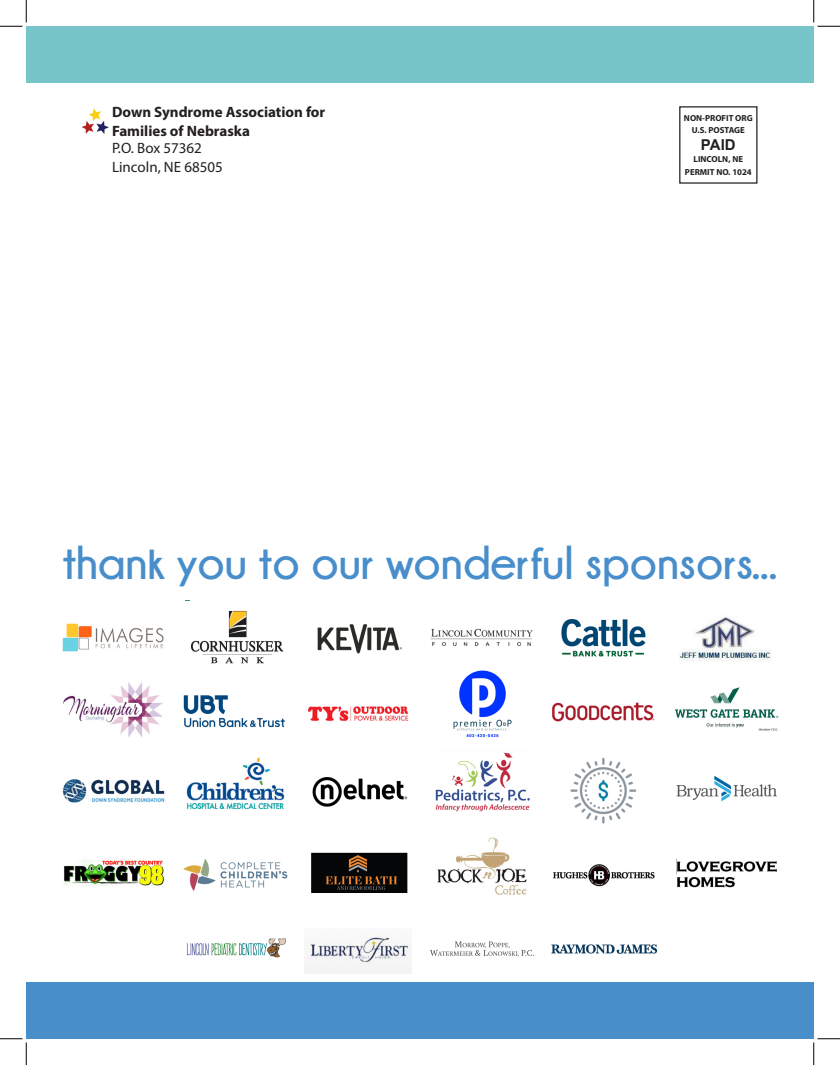
<style>
.page{position:relative;width:840px;height:1065px;background:#fff}
.page>*{position:absolute;margin:0;border:0;box-sizing:border-box;transform-origin:0 0}
.t1{font:700 47.5px "Champagne&Limousines";color:#488ecb}
.t2{font:700 15px "Myriad Pro";color:#231f20}
.t3{font:15px "Myriad Pro";color:#231f20}
.t4{font:700 15px "Arial";color:#231f20}
.t5{font:700 8.75px "Myriad Pro";color:#231f20}
</style>
<div class="page">
<div style="left:26px;top:982px;width:788px;height:57px;background:#488ecb"></div>
<div style="left:26px;top:26px;width:788px;height:56px;background:#77c5c9"></div>
<img style="left:62px;top:779px;width:103px;height:24px">
<img style="left:552px;top:702px;width:103px;height:20px">
<img style="left:64px;top:859px;width:100px;height:27px">
<img style="left:551px;top:944px;width:107px;height:10px">
<img style="left:453px;top:670px;width:59px;height:68px">
<img style="left:437px;top:837px;width:90px;height:58px">
<img style="left:435px;top:752px;width:95px;height:60px">
<img style="left:183px;top:858px;width:105px;height:33px">
<img style="left:62px;top:623px;width:102px;height:29px">
<img style="left:63px;top:682px;width:100px;height:55px">
<img style="left:675px;top:687px;width:104px;height:44px">
<img style="left:676px;top:775px;width:101px;height:27px">
<img style="left:676px;top:858px;width:101px;height:30px">
<img style="left:430px;top:628px;width:103px;height:19px">
<img style="left:183px;top:695px;width:102px;height:33px">
<img style="left:317px;top:624px;width:85px;height:30px">
<img style="left:186px;top:757px;width:99px;height:53px">
<img style="left:187px;top:938px;width:99px;height:20px">
<img style="left:305px;top:933px;width:106px;height:41px">
<img style="left:570px;top:757px;width:67px;height:67px">
<img style="left:312px;top:777px;width:96px;height:30px">
<img style="left:430px;top:941px;width:104px;height:16px">
<img style="left:311px;top:852px;width:97px;height:41px">
<img style="left:679px;top:616px;width:92px;height:45px">
<img style="left:308px;top:706px;width:101px;height:15px">
<img style="left:561px;top:619px;width:85px;height:38px">
<img style="left:553px;top:864px;width:102px;height:23px">
<img style="left:191px;top:611px;width:93px;height:53px">
<img style="left:81px;top:108px;width:28px;height:26px">
<div style="left:679px;top:106px;width:79px;height:78px;border:1px solid #231f20"></div>
<svg style="left:0;top:0;width:27px;height:27px"></svg>
<svg style="left:0;top:1039px;width:27px;height:26px"></svg>
<svg style="left:814px;top:0;width:26px;height:27px"></svg>
<svg style="left:814px;top:1039px;width:26px;height:26px"></svg>
<p class="t2" style="left:112px;top:103px;width:215px">Down Syndrome Association for</p>
<p class="t2" style="left:112px;top:121px;width:140px">Families of Nebraska</p>
<p class="t3" style="left:112px;top:139px;width:91px">P.O. Box 57362</p>
<p class="t3" style="left:112px;top:157px;width:112px">Lincoln, NE 68505</p>
<p class="t5" style="left:684px;top:112px;width:70px">NON-PROFIT ORG</p>
<p class="t5" style="left:692px;top:125px;width:55px">U.S. POSTAGE</p>
<p class="t5" style="left:694px;top:153px;width:51px">LINCOLN, NE</p>
<p class="t5" style="left:685px;top:166px;width:68px">PERMIT NO. 1024</p>
<p class="t4" style="left:701px;top:135px;width:36px">PAID</p>
<p class="t1" style="left:63px;top:536px;width:716px">thank you to our wonderful sponsors...</p>
</div>
